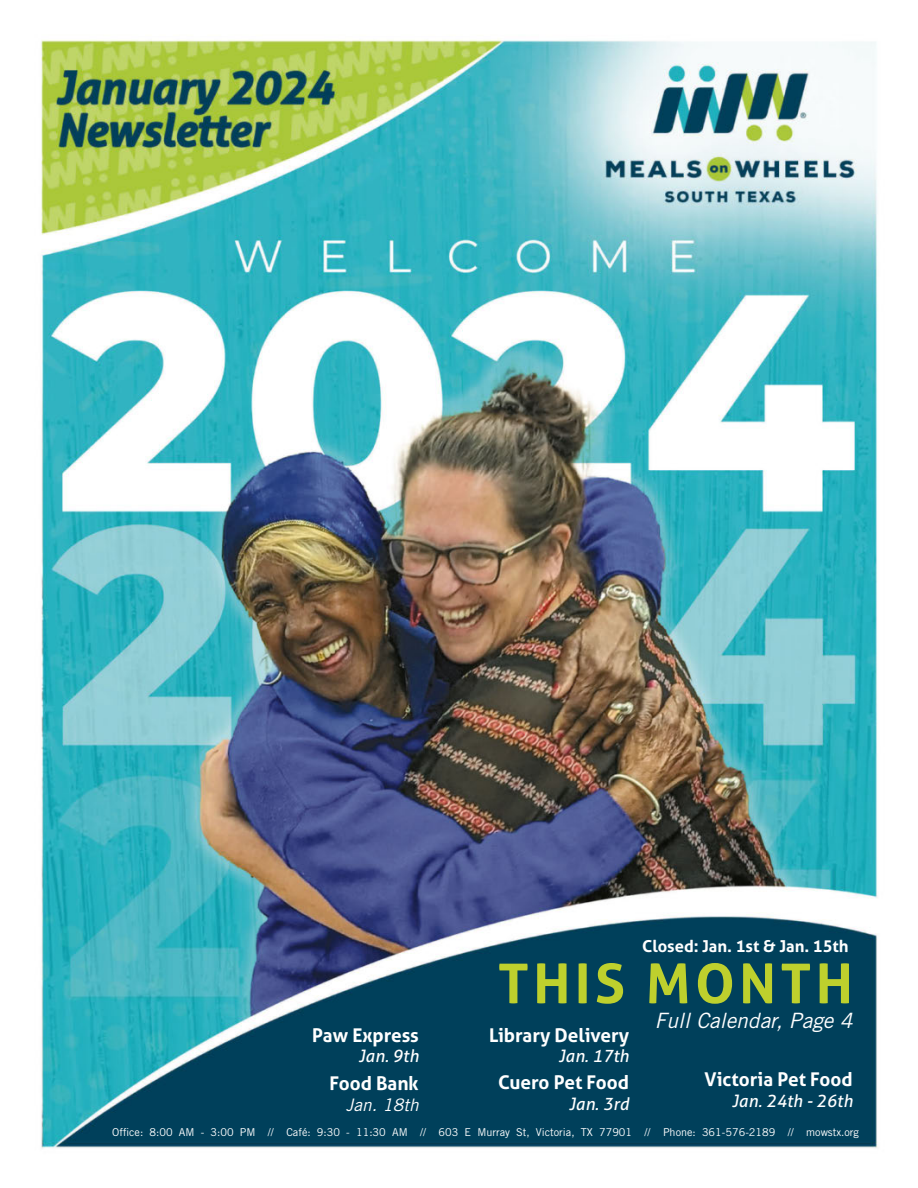
<style>
.page{position:relative;width:918px;height:1188px;background:#fff}
.page>*{position:absolute;margin:0;border:0;box-sizing:border-box;transform-origin:0 0}
.t1{font:700 54.9px "Aller";letter-spacing:.08em;color:#bed02d}
.t2{font:italic 21.15px "Trade Gothic LT Std";color:#fff}
.t3{font:700 18.9px "Aller";color:#fff}
.t4{font:italic 17.25px "Aller";color:#fff}
.t5{font:italic 17.25px "Trade Gothic LT Std";color:#fff}
.t6{font:700 16.5px "Aller";color:#fff}
.t7{font:10.8px "Trade Gothic LT Std";color:#fff}
</style>
<div class="page">
<img style="left:41px;top:39px;width:837px;height:1109px">
<h3 class="t3" style="left:312px;top:1023px;width:108px">Paw Express</h3>
<h3 class="t4" style="left:358px;top:1045px;width:62px">Jan. 9th</h3>
<h3 class="t3" style="left:329px;top:1071px;width:91px">Food Bank</h3>
<h3 class="t5" style="left:346px;top:1094px;width:74px">Jan. 18th</h3>
<h3 class="t6" style="left:642px;top:936px;width:208px">Closed: Jan. 1st &amp; Jan. 15th</h3>
<h1 class="t1" style="left:498px;top:949px;width:356px">THIS MONTH</h1>
<h2 class="t2" style="left:655px;top:1008px;width:200px">Full Calendar, Page 4</h2>
<h3 class="t3" style="left:489px;top:1023px;width:142px">Library Delivery</h3>
<h3 class="t4" style="left:558px;top:1045px;width:72px">Jan. 17th</h3>
<h3 class="t3" style="left:498px;top:1070px;width:132px">Cuero Pet Food</h3>
<h3 class="t4" style="left:569px;top:1093px;width:62px">Jan. 3rd</h3>
<h3 class="t3" style="left:705px;top:1068px;width:150px">Victoria Pet Food</h3>
<h3 class="t4" style="left:732px;top:1090px;width:123px">Jan. 24th - 26th</h3>
<p class="t7" style="left:112px;top:1126px;width:748px">Office: 8:00 AM - 3:00 PM // Café: 9:30 - 11:30 AM // 603 E Murray St, Victoria, TX 77901 // Phone: 361-576-2189 // mowstx.org</p>
</div>
